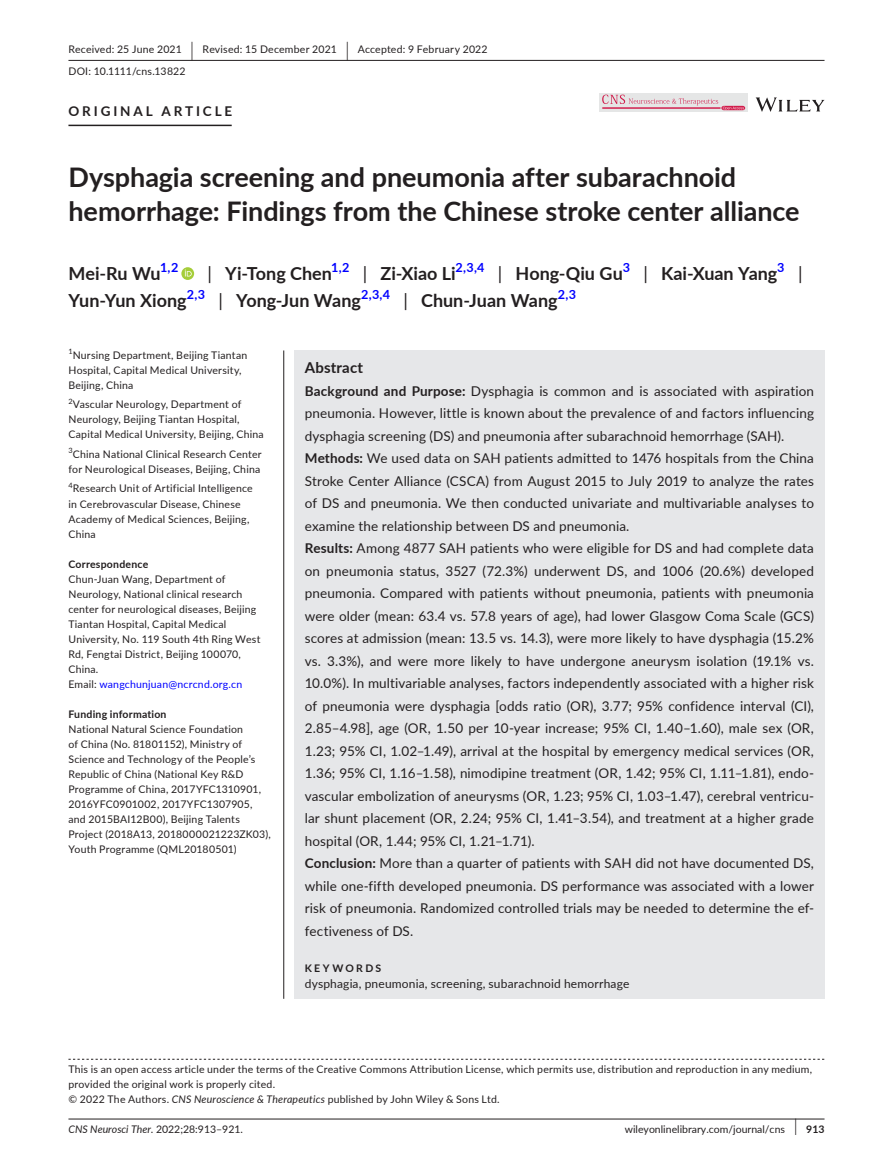
<style>
.page{position:relative;width:893px;height:1174px;background:#fff}
.page>*{position:absolute;margin:0;border:0;box-sizing:border-box;transform-origin:0 0}
.t1{font:700 27px/34.5px "Lato";color:#231f20}
.t2{font:700 18px "Lato";color:#231f20}
.t3{font:18px "Lato";color:#231f20}
.t4{font:700 15px "Lato";letter-spacing:.015em;color:#231f20}
.t5{font:13.5px/22.5px "Lato";letter-spacing:.01em;color:#231f20}
.t6{font:700 13.5px "Lato";letter-spacing:.215em;color:#231f20}
.t7{font:700 12.6px "Lato";color:#00f}
.t8{font:12px "Lato";letter-spacing:.015em;color:#231f20}
.t9{font:10.5px/15px "Lato";letter-spacing:.02em;color:#231f20}
.t10{font:10.5px "Lato";color:#231f20}
.t11{font:italic 10.5px "Lato";color:#231f20}
.t12{font:700 10.5px "Lato";letter-spacing:.02em;color:#231f20}
.t13{font:700 10.5px "Lato";letter-spacing:.22em;color:#231f20}
.t14{font:7.35px "Lato";color:#231f20}
.s1{font-size:19.65px}
.s2{font-weight:400}
.s3{color:#00f}
.s4{font-weight:700}
.s5{font-style:italic}
.s6{font-style:normal}
.s7{font-size:17.4px}
</style>
<div class="page">
<hr style="left:68px;top:1118px;width:756px;height:1px;background:#231f20">
<svg style="left:756px;top:97px;width:68px;height:15px"></svg>
<div style="left:599px;top:93px;width:149px;height:19px;background:#e5e6e6"></div>
<hr style="left:721px;top:106px;width:24px;height:4px;background:#d11c4b;border-radius:2px">
<svg style="left:602px;top:95px;width:142px;height:15px"></svg>
<hr style="left:68px;top:60px;width:756px;height:1px;background:#231f20">
<hr style="left:68px;top:125px;width:164px;height:1px;background:#231f20">
<svg style="left:181px;top:267px;width:13px;height:13px"></svg>
<svg style="left:185px;top:269px;width:7px;height:7px"></svg>
<svg style="left:68px;top:1058px;width:756px;height:1px"></svg>
<div style="left:294px;top:350px;width:530px;height:648px;background:#e6e7e9"></div>
<hr style="left:283px;top:350px;width:1px;height:648px;background:#231f20">
<p class="t9" style="left:68px;top:38px;width:421px;line-height:21.8px">Received: 25 June 2021 <span class="s1">|</span> Revised: 15 December 2021 <span class="s1">|</span> Accepted: 9 February 2022<br>DOI: 10.1111/cns.13822</p>
<p class="t6" style="left:68px;top:101px;width:165px">ORIGINAL ARTICLE</p>
<h1 class="t1" style="left:68px;top:159px;width:733px">Dysphagia screening and pneumonia after subarachnoid hemorrhage: Findings from the Chinese stroke center alliance</h1>
<h2 class="t2" style="left:68px;top:260px;width:94px">Mei-Ru Wu</h2>
<p class="t7" style="left:160px;top:258px;width:20px">1,2</p>
<h2 class="t2" style="left:208px;top:260px;width:126px"><span class="s2">|</span> Yi-Tong Chen</h2>
<p class="t7" style="left:331px;top:258px;width:20px">1,2</p>
<h2 class="t2" style="left:363px;top:260px;width:94px"><span class="s2">|</span> Zi-Xiao Li</h2>
<p class="t7" style="left:455px;top:258px;width:30px">2,3,4</p>
<h2 class="t2" style="left:498px;top:260px;width:126px"><span class="s2">|</span> Hong-Qiu Gu</h2>
<p class="t7" style="left:623px;top:258px;width:9px">3</p>
<h2 class="t2" style="left:643px;top:260px;width:135px"><span class="s2">|</span> Kai-Xuan Yang</h2>
<p class="t7" style="left:777px;top:258px;width:9px">3</p>
<h2 class="t3" style="left:798px;top:260px;width:6px">|</h2>
<h2 class="t2" style="left:68px;top:287px;width:120px">Yun-Yun Xiong</h2>
<p class="t7" style="left:187px;top:285px;width:20px">2,3</p>
<h2 class="t2" style="left:219px;top:287px;width:144px"><span class="s2">|</span> Yong-Jun Wang</h2>
<p class="t7" style="left:361px;top:285px;width:30px">2,3,4</p>
<h2 class="t2" style="left:403px;top:287px;width:156px"><span class="s2">|</span> Chun-Juan Wang</h2>
<p class="t7" style="left:558px;top:285px;width:20px">2,3</p>
<p class="t14" style="left:68px;top:346px;width:6px">1</p>
<p class="t9" style="left:68px;top:347px;width:180px;text-indent:4px">Nursing Department, Beijing Tiantan<br>Hospital, Capital Medical University,<br>Beijing, China</p>
<p class="t14" style="left:68px;top:396px;width:6px">2</p>
<p class="t9" style="left:68px;top:397px;width:197px;text-indent:4px">Vascular Neurology, Department of<br>Neurology, Beijing Tiantan Hospital,<br>Capital Medical University, Beijing, China</p>
<p class="t9" style="left:68px;top:446px;width:195px"><sup>3</sup>China National Clinical Research Center for Neurological Diseases, Beijing, China</p>
<p class="t9" style="left:68px;top:481px;width:186px"><sup>4</sup>Research Unit of Artificial Intelligence in Cerebrovascular Disease, Chinese<br>Academy of Medical Sciences, Beijing,<br>China</p>
<p class="t12" style="left:68px;top:556px;width:81px">Correspondence</p>
<p class="t9" style="left:68px;top:571px;width:193px">Chun-Juan Wang, Department of Neurology, National clinical research center for neurological diseases, Beijing Tiantan Hospital, Capital Medical University, No. 119 South 4th Ring West Rd, Fengtai District, Beijing 100070, China.<br>Email: <span class="s3">wangchunjuan@ncrcnd.org.cn</span></p>
<p class="t12" style="left:68px;top:706px;width:100px">Funding information</p>
<p class="t9" style="left:68px;top:721px;width:204px">National Natural Science Foundation<br>of China (No. 81801152), Ministry of Science and Technology of the People’s Republic of China (National Key R&amp;D Programme of China, 2017YFC1310901, 2016YFC0901002, 2017YFC1307905, and 2015BAI12B00), Beijing Talents Project (2018A13, 2018000021223ZK03), Youth Programme (QML20180501)</p>
<p class="t4" style="left:305px;top:356px;width:60px">Abstract</p>
<p class="t5" style="left:305px;top:379px;width:511px"><span class="s4">Background and Purpose:</span> Dysphagia is common and is associated with aspiration pneumonia. However, little is known about the prevalence of and factors influencing dysphagia screening (DS) and pneumonia after subarachnoid hemorrhage (SAH).<br><span class="s4">Methods:</span> We used data on SAH patients admitted to 1476 hospitals from the China Stroke Center Alliance (CSCA) from August 2015 to July 2019 to analyze the rates of DS and pneumonia. We then conducted univariate and multivariable analyses to examine the relationship between DS and pneumonia.<br><span class="s4">Results:</span> Among 4877 SAH patients who were eligible for DS and had complete data on pneumonia status, 3527 (72.3%) underwent DS, and 1006 (20.6%) developed pneumonia. Compared with patients without pneumonia, patients with pneumonia were older (mean: 63.4 vs. 57.8 years of age), had lower Glasgow Coma Scale (GCS) scores at admission (mean: 13.5 vs. 14.3), were more likely to have dysphagia (15.2% vs. 3.3%), and were more likely to have undergone aneurysm isolation (19.1% vs.<br>10.0%). In multivariable analyses, factors independently associated with a higher risk of pneumonia were dysphagia [odds ratio (OR), 3.77; 95% confidence interval (CI), 2.85–4.98], age (OR, 1.50 per 10-year increase; 95% CI, 1.40–1.60), male sex (OR, 1.23; 95% CI, 1.02–1.49), arrival at the hospital by emergency medical services (OR, 1.36; 95% CI, 1.16–1.58), nimodipine treatment (OR, 1.42; 95% CI, 1.11–1.81), endo&shy;vascular embolization of aneurysms (OR, 1.23; 95% CI, 1.03–1.47), cerebral ventricu&shy;lar shunt placement (OR, 2.24; 95% CI, 1.41–3.54), and treatment at a higher grade hospital (OR, 1.44; 95% CI, 1.21–1.71).<br><span class="s4">Conclusion:</span> More than a quarter of patients with SAH did not have documented DS, while one-fifth developed pneumonia. DS performance was associated with a lower risk of pneumonia. Randomized controlled trials may be needed to determine the ef&shy;fectiveness of DS.</p>
<p class="t13" style="left:305px;top:960px;width:78px">KEYWORDS</p>
<p class="t8" style="left:305px;top:975px;width:326px">dysphagia, pneumonia, screening, subarachnoid hemorrhage</p>
<p class="t9" style="left:68px;top:1061px;width:745px">This is an open access article under the terms of the Creative Commons Attribution License, which permits use, distribution and reproduction in any medium, provided the original work is properly cited.<br>© 2022 The Authors. <span class="s5">CNS Neuroscience &amp; Therapeutics</span> published by John Wiley &amp; Sons Ltd.</p>
<p class="t11" style="left:68px;top:1121px;width:176px">CNS Neurosci Ther. <span class="s6">2022;28:913–921.</span></p>
<p class="t10" style="left:625px;top:1121px;width:201px">wileyonlinelibrary.com/journal/cns <span class="s7">|</span> <span class="s4">913</span></p>
</div>
